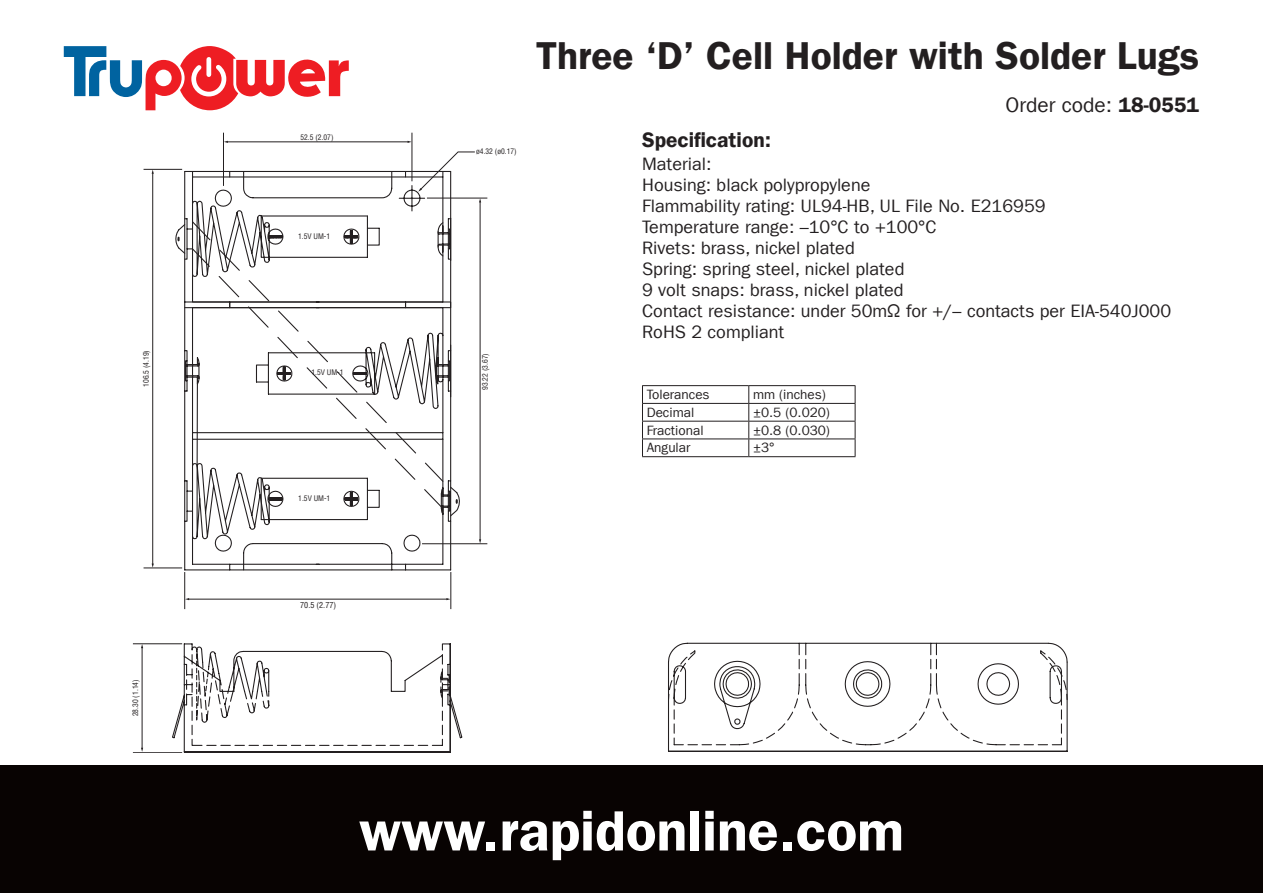
<style>
.page{position:relative;width:1263px;height:893px;background:#fff}
.page>*{position:absolute;margin:0;border:0;box-sizing:border-box;transform-origin:0 0}
.t1{font:57px "Franklin Gothic LT Com Dm";color:#fff}
.t2{font:39px "Franklin Gothic LT Com Dm";color:#231f20}
.t3{font:21px "Franklin Gothic LT Com";color:#231f20}
.t4{font:21px "Franklin Gothic LT Com Dm";color:#231f20}
.t5{font:18px/21px "Franklin Gothic LT Com";color:#231f20}
.t6{font:13.5px "Franklin Gothic LT Com";color:#231f20}
.t7{font:condensed 8.1px "Helvetica LT Std";color:#231f20}
.t8{font:condensed 7.5px "Helvetica LT Std";color:#231f20}
.s1{font-family:"Franklin Gothic LT Com Dm"}
</style>
<div class="page">
<svg style="left:64px;top:46px;width:285px;height:64px"></svg>
<div style="left:0;top:765px;width:1263px;height:128px;background:#080302"></div>
<svg style="left:171px;top:224px;width:685px;height:529px"></svg>
<svg style="left:667px;top:642px;width:400px;height:110px"></svg>
<hr style="left:144px;top:568px;width:38px;height:1px;background:#231f20">
<hr style="left:144px;top:169px;width:38px;height:1px;background:#231f20">
<hr style="left:152px;top:173px;width:1px;height:391px;background:#231f20">
<hr style="left:133px;top:643px;width:49px;height:1px;background:#231f20">
<hr style="left:133px;top:752px;width:49px;height:1px;background:#231f20">
<hr style="left:142px;top:647px;width:1px;height:101px;background:#231f20">
<hr style="left:451px;top:572px;width:1px;height:37px;background:#231f20">
<hr style="left:184px;top:572px;width:1px;height:37px;background:#231f20">
<hr style="left:188px;top:599px;width:259px;height:1px;background:#231f20">
<svg style="left:184px;top:133px;width:304px;height:430px"></svg>
<hr style="left:642px;top:385px;width:107px;height:1px;background:#231f20">
<hr style="left:749px;top:385px;width:106px;height:1px;background:#231f20">
<hr style="left:642px;top:403px;width:107px;height:1px;background:#231f20">
<hr style="left:749px;top:403px;width:106px;height:1px;background:#231f20">
<hr style="left:642px;top:421px;width:107px;height:1px;background:#231f20">
<hr style="left:749px;top:421px;width:106px;height:1px;background:#231f20">
<hr style="left:642px;top:439px;width:107px;height:1px;background:#231f20">
<svg style="left:642px;top:386px;width:1px;height:70px"></svg>
<hr style="left:749px;top:439px;width:106px;height:1px;background:#231f20">
<svg style="left:748px;top:386px;width:1px;height:70px"></svg>
<svg style="left:855px;top:386px;width:1px;height:70px"></svg>
<hr style="left:642px;top:456px;width:107px;height:1px;background:#231f20">
<hr style="left:749px;top:456px;width:106px;height:1px;background:#231f20">
<p class="t8" style="left:141px;top:387px;width:38px;rotate:-90deg">106.5 (4.19)</p>
<p class="t8" style="left:131px;top:716px;width:38px;rotate:-90deg">28.30 (1.14)</p>
<p class="t8" style="left:300px;top:132px;width:35px">52.5 (2.07)</p>
<p class="t8" style="left:298px;top:231px;width:34px">1.5V UM-1</p>
<p class="t8" style="left:311px;top:368px;width:34px">1.5V UM-1</p>
<p class="t8" style="left:298px;top:493px;width:34px">1.5V UM-1</p>
<p class="t7" style="left:300px;top:599px;width:37px">70.5 (2.77)</p>
<p class="t8" style="left:476px;top:147px;width:42px">ø4.32 (ø0.17)</p>
<p class="t8" style="left:480px;top:390px;width:38px;rotate:-90deg">93.22 (3.67)</p>
<h2 class="t2" style="left:536px;top:33px;width:665px">Three ‘D’ Cell Holder with Solder Lugs</h2>
<p class="t3" style="left:1005px;top:92px;width:195px">Order code: <span class="s1">18-0551</span></p>
<p class="t4" style="left:642px;top:127px;width:130px">Specification:</p>
<p class="t5" style="left:642px;top:154px;width:530px">Material:<br>Housing: black polypropylene<br>Flammability rating: UL94-HB, UL File No. E216959<br>Temperature range: –10°C to +100°C<br>Rivets: brass, nickel plated<br>Spring: spring steel, nickel plated<br>9 volt snaps: brass, nickel plated<br>Contact resistance: under 50mΩ for +/– contacts per EIA-540J000<br>RoHS 2 compliant</p>
<p class="t6" style="left:647px;top:387px;width:64px">Tolerances</p>
<p class="t6" style="left:753px;top:387px;width:74px">mm (inches)</p>
<p class="t6" style="left:647px;top:405px;width:49px">Decimal</p>
<p class="t6" style="left:753px;top:405px;width:78px">±0.5 (0.020)</p>
<p class="t6" style="left:647px;top:422px;width:58px">Fractional</p>
<p class="t6" style="left:753px;top:422px;width:78px">±0.8 (0.030)</p>
<p class="t6" style="left:647px;top:440px;width:45px">Angular</p>
<p class="t6" style="left:753px;top:440px;width:23px">±3°</p>
<h1 class="t1" style="left:359px;top:797px;width:546px">www.rapidonline.com</h1>
</div>
